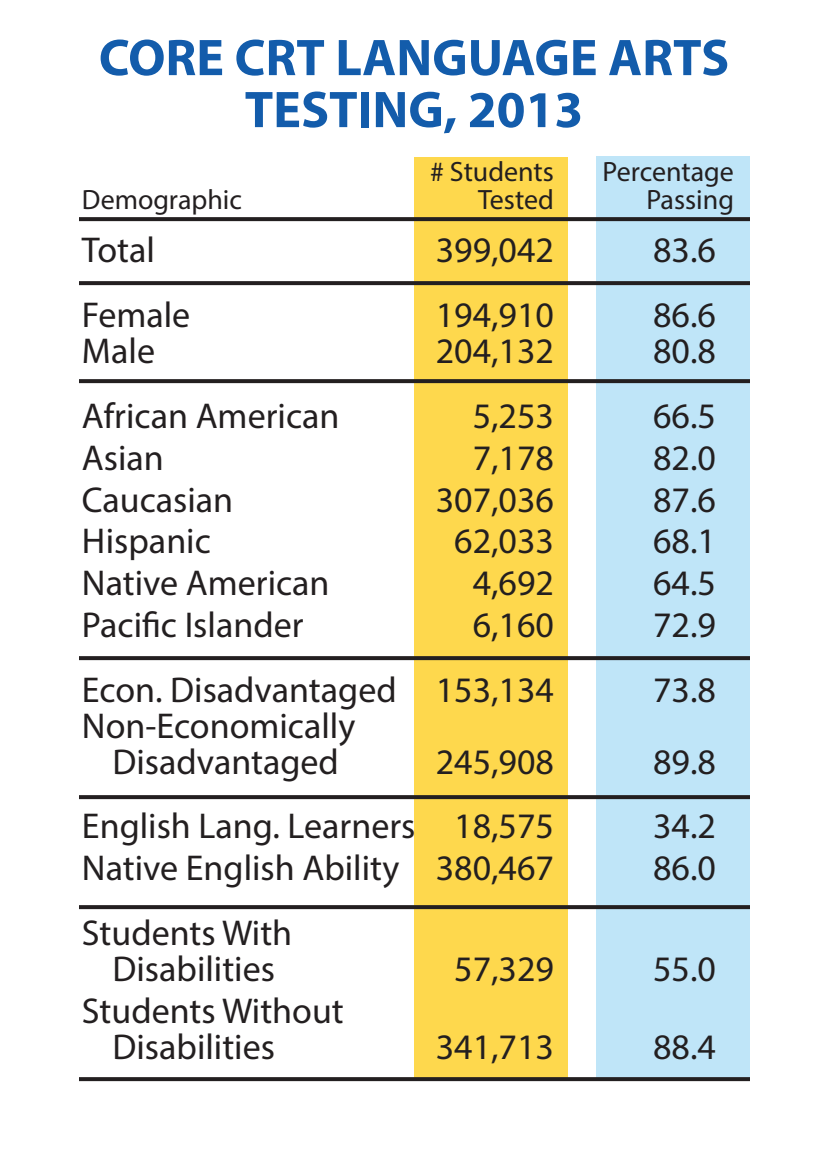
<style>
.page{position:relative;width:828px;height:1152px;background:#fff}
.page>*{position:absolute;margin:0;border:0;box-sizing:border-box;transform-origin:0 0}
.t1{font:700 52px/52px "Myriad Pro";color:#135cab;text-align:center}
.t2{font:36px/36px "Myriad Pro";color:#231f20;text-align:center}
.t3{font:28px "Myriad Pro";color:#231f20}
</style>
<div class="page">
<div style="left:596px;top:156px;width:154px;height:924px;background:#bfe5f8"></div>
<div style="left:414px;top:157px;width:154px;height:923px;background:#fed84d"></div>
<svg style="left:79px;top:656px;width:671px;height:4px;background:#292525"></svg>
<svg style="left:79px;top:795px;width:671px;height:4px;background:#292525"></svg>
<svg style="left:79px;top:905px;width:671px;height:4px;background:#292525"></svg>
<svg style="left:79px;top:1077px;width:671px;height:4px;background:#292525"></svg>
<svg style="left:79px;top:379px;width:671px;height:4px;background:#292525"></svg>
<svg style="left:79px;top:281px;width:671px;height:4px;background:#292525"></svg>
<svg style="left:79px;top:217px;width:671px;height:4px;background:#292525"></svg>
<h1 class="t1" style="left:99px;top:30px;width:632px">CORE CRT LANGUAGE ARTS<br>TESTING, 2013</h1>
<p class="t3" style="left:430px;top:154px;width:125px"># Students</p>
<p class="t3" style="left:603px;top:154px;width:133px">Percentage</p>
<p class="t3" style="left:82px;top:182px;width:162px">Demographic</p>
<p class="t3" style="left:478px;top:182px;width:77px">Tested</p>
<p class="t3" style="left:646px;top:182px;width:89px">Passing</p>
<p class="t2" style="left:82px;top:232px;width:74px">Total</p>
<p class="t2" style="left:436px;top:232px;width:120px">399,042</p>
<p class="t2" style="left:653px;top:232px;width:64px">83.6</p>
<p class="t2" style="left:82px;top:297px;width:110px">Female</p>
<p class="t2" style="left:436px;top:297px;width:120px">194,910</p>
<p class="t2" style="left:653px;top:297px;width:64px">86.6</p>
<p class="t2" style="left:82px;top:333px;width:75px">Male</p>
<p class="t2" style="left:436px;top:333px;width:120px">204,132</p>
<p class="t2" style="left:653px;top:333px;width:64px">80.8</p>
<p class="t2" style="left:82px;top:397px;width:259px">African American</p>
<p class="t2" style="left:473px;top:397px;width:83px">5,253</p>
<p class="t2" style="left:653px;top:397px;width:64px">66.5</p>
<p class="t2" style="left:82px;top:439px;width:83px">Asian</p>
<p class="t2" style="left:473px;top:439px;width:83px">7,178</p>
<p class="t2" style="left:653px;top:439px;width:64px">82.0</p>
<p class="t2" style="left:82px;top:481px;width:153px">Caucasian</p>
<p class="t2" style="left:436px;top:481px;width:120px">307,036</p>
<p class="t2" style="left:653px;top:481px;width:64px">87.6</p>
<p class="t2" style="left:82px;top:523px;width:130px">Hispanic</p>
<p class="t2" style="left:454px;top:523px;width:101px">62,033</p>
<p class="t2" style="left:653px;top:523px;width:64px">68.1</p>
<p class="t2" style="left:82px;top:564px;width:249px">Native American</p>
<p class="t2" style="left:473px;top:564px;width:83px">4,692</p>
<p class="t2" style="left:653px;top:564px;width:64px">64.5</p>
<p class="t2" style="left:82px;top:606px;width:223px">Pacific Islander</p>
<p class="t2" style="left:473px;top:606px;width:83px">6,160</p>
<p class="t2" style="left:653px;top:606px;width:64px">72.9</p>
<p class="t2" style="left:82px;top:671px;width:473px">Econ. Disadvantaged 153,134</p>
<p class="t2" style="left:653px;top:671px;width:64px">73.8</p>
<p class="t2" style="left:82px;top:707px;width:275px">Non-Economically<br>Disadvantaged</p>
<p class="t2" style="left:436px;top:743px;width:120px">245,908</p>
<p class="t2" style="left:653px;top:743px;width:64px">89.8</p>
<p class="t2" style="left:82px;top:808px;width:473px">English Lang. Learners 18,575</p>
<p class="t2" style="left:653px;top:808px;width:64px">34.2</p>
<p class="t2" style="left:82px;top:850px;width:473px">Native English Ability 380,467</p>
<p class="t2" style="left:653px;top:850px;width:64px">86.0</p>
<p class="t2" style="left:82px;top:914px;width:212px">Students With<br>Disabilities</p>
<p class="t2" style="left:454px;top:950px;width:101px">57,329</p>
<p class="t2" style="left:653px;top:950px;width:64px">55.0</p>
<p class="t2" style="left:113px;top:992px;width:233px;text-align:left;text-indent:-31px">Students Without<br>Disabilities</p>
<p class="t2" style="left:436px;top:1028px;width:120px">341,713</p>
<p class="t2" style="left:653px;top:1028px;width:64px">88.4</p>
</div>
